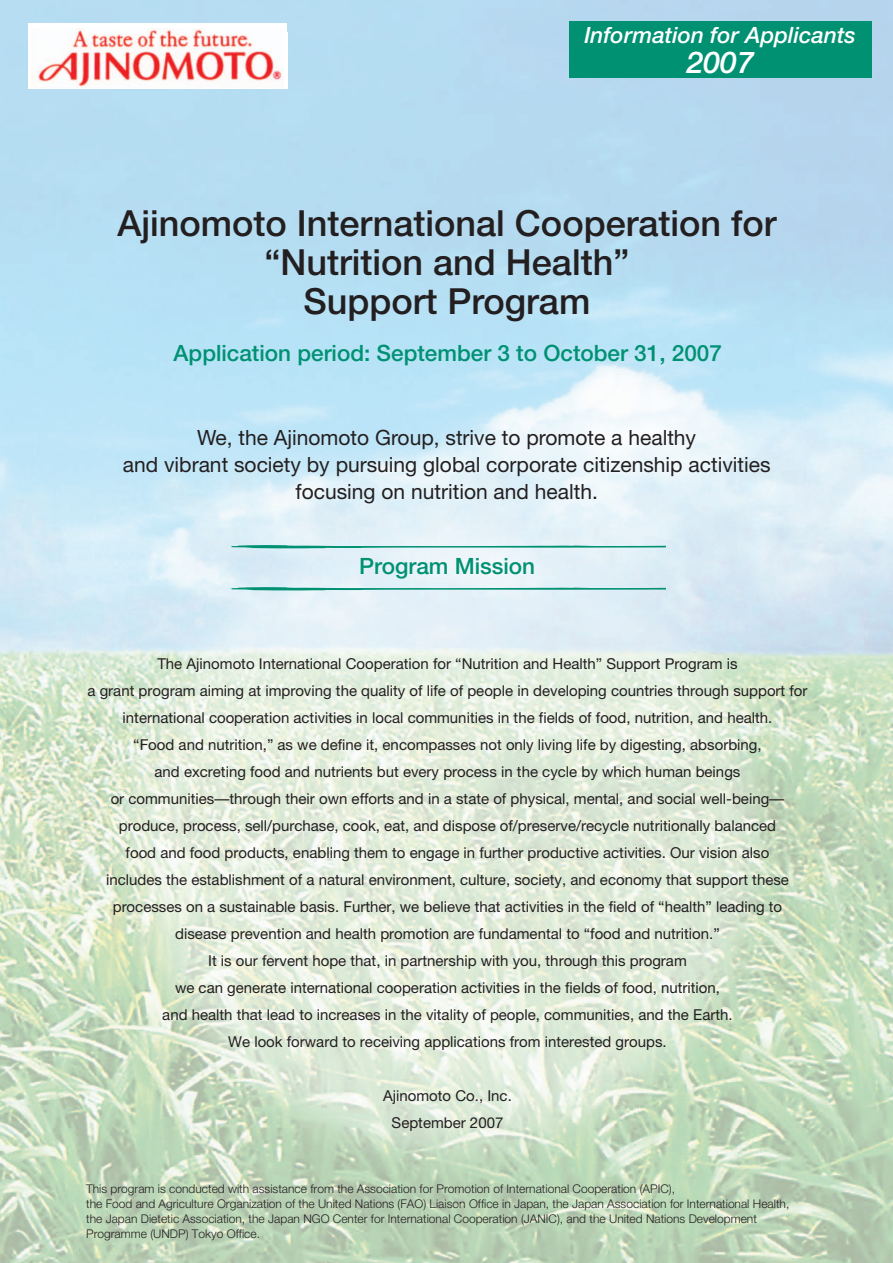
<style>
.page{position:relative;width:893px;height:1263px;background:#fff}
.page>*{position:absolute;margin:0;border:0;box-sizing:border-box;transform-origin:0 0}
.t1{font:500 36px/39px "Helvetica Neue";color:#231f20;text-align:center}
.t2{font:italic 500 30px "Helvetica Neue";color:#fff}
.t3{font:500 22.5px "Helvetica Neue";color:#009173}
.t4{font:italic 500 22.5px "Helvetica Neue";color:#fff}
.t5{font:21px/27px "Helvetica Neue";color:#231f20;text-align:center}
.t6{font:15px/27px "Helvetica Neue";color:#231f20;text-align:center}
.t7{font:300 12px/15px "Helvetica Neue";color:#231f20}
</style>
<div class="page">
<img style="left:0;top:0;width:892px;height:1263px">
<div style="left:568px;top:21px;width:303px;height:57px;background:#009173"></div>
<svg style="left:231px;top:587px;width:434px;height:4px;background:#76c2b8"></svg>
<svg style="left:231px;top:545px;width:434px;height:4px;background:#79c4ba"></svg>
<div style="left:28px;top:28px;width:9px;height:60px;background:#fff"></div>
<div style="left:28px;top:23px;width:259px;height:37px;background:#fff"></div>
<img style="left:31px;top:28px;width:252px;height:60px">
<h3 class="t4" style="left:584px;top:27px;width:273px">Information for Applicants</h3>
<h2 class="t2" style="left:686px;top:51px;width:68px">2007</h2>
<h1 class="t1" style="left:117px;top:207px;width:660px">Ajinomoto International Cooperation for “Nutrition and Health”<br>Support Program</h1>
<h3 class="t3" style="left:173px;top:345px;width:550px">Application period: September 3 to October 31, 2007</h3>
<h3 class="t5" style="left:123px;top:426px;width:649px">We, the Ajinomoto Group, strive to promote a healthy<br>and vibrant society by pursuing global corporate citizenship activities focusing on nutrition and health.</h3>
<h3 class="t3" style="left:359px;top:558px;width:177px">Program Mission</h3>
<p class="t6" style="left:87px;top:651px;width:721px">The Ajinomoto International Cooperation for “Nutrition and Health” Support Program is<br>a grant program aiming at improving the quality of life of people in developing countries through support for international cooperation activities in local communities in the fields of food, nutrition, and health.<br>“Food and nutrition,” as we define it, encompasses not only living life by digesting, absorbing,<br>and excreting food and nutrients but every process in the cycle by which human beings<br>or communities—through their own efforts and in a state of physical, mental, and social well-being— produce, process, sell/purchase, cook, eat, and dispose of/preserve/recycle nutritionally balanced<br>food and food products, enabling them to engage in further productive activities. Our vision also<br>includes the establishment of a natural environment, culture, society, and economy that support these processes on a sustainable basis. Further, we believe that activities in the field of “health” leading to disease prevention and health promotion are fundamental to “food and nutrition.”<br>It is our fervent hope that, in partnership with you, through this program<br>we can generate international cooperation activities in the fields of food, nutrition,<br>and health that lead to increases in the vitality of people, communities, and the Earth.<br>We look forward to receiving applications from interested groups.</p>
<p class="t6" style="left:383px;top:1083px;width:130px">Ajinomoto Co., Inc.<br>September 2007</p>
<p class="t7" style="left:86px;top:1183px;width:704px">This program is conducted with assistance from the Association for Promotion of International Cooperation (APIC),<br>the Food and Agriculture Organization of the United Nations (FAO) Liaison Office in Japan, the Japan Association for International Health, the Japan Dietetic Association, the Japan NGO Center for International Cooperation (JANIC), and the United Nations Development Programme (UNDP) Tokyo Office.</p>
</div>
